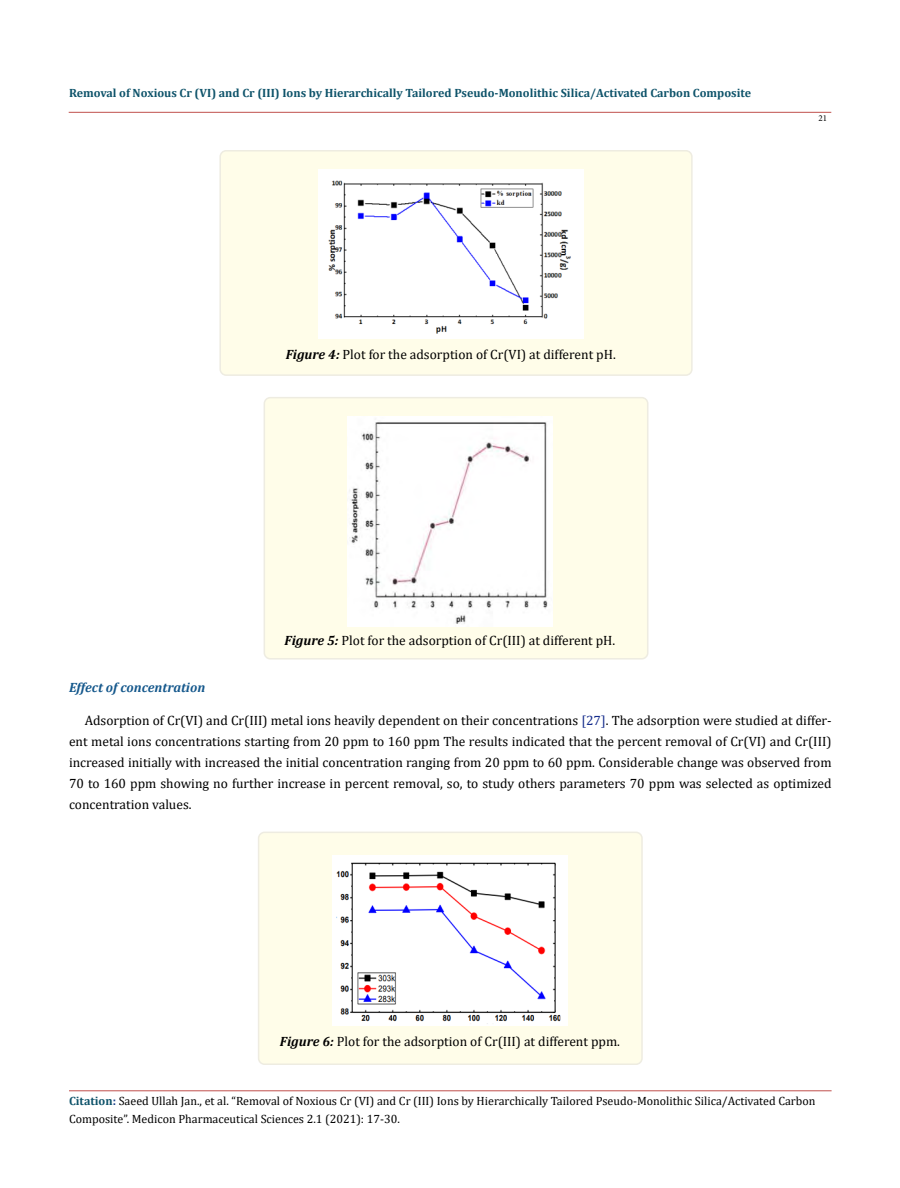
<style>
.page{position:relative;width:900px;height:1188px;background:#fff}
.page>*{position:absolute;margin:0;border:0;box-sizing:border-box;transform-origin:0 0}
.t1{font:13.5px/21px "Cambria";color:#000;text-align:justify}
.t2{font:italic 700 13.5px "Cambria";color:#15588c}
.t3{font:12px/18px "Cambria";color:#000}
.t4{font:700 12px "Cambria";color:#0e536a}
.t5{font:9px "Minion Pro";color:#000}
.s1{font-weight:700;font-style:italic}
.s2{color:#152c8c}
.s3{font-weight:700;color:#0e536a}
.s4{font-weight:700;color:#173e88}
</style>
<div class="page">
<hr style="left:69px;top:1091px;width:763px;height:1px;background:#c0504d">
<hr style="left:69px;top:112px;width:762px;height:1px;background:#c0504d">
<div style="left:220px;top:151px;width:472px;height:224px;background:#fffde9;border-radius:6px"></div>
<div style="left:219px;top:150px;width:474px;height:226px;border:2px solid #eeece1;border-radius:6px"></div>
<img style="left:318px;top:170px;width:265px;height:169px">
<div style="left:264px;top:398px;width:384px;height:261px;background:#fffde9;border-radius:6px"></div>
<div style="left:264px;top:397px;width:384px;height:263px;border:2px solid #eeece1;border-radius:6px"></div>
<img style="left:347px;top:416px;width:206px;height:210px">
<div style="left:259px;top:832px;width:383px;height:232px;background:#fffde9;border-radius:6px"></div>
<div style="left:258px;top:832px;width:385px;height:233px;border:2px solid #eeece1;border-radius:6px"></div>
<img style="left:332px;top:856px;width:236px;height:170px">
<p class="t4" style="left:69px;top:85px;width:684px">Removal of Noxious Cr (VI) and Cr (III) Ions by Hierarchically Tailored Pseudo-Monolithic Silica/Activated Carbon Composite</p>
<p class="t5" style="left:818px;top:112px;width:10px">21</p>
<p class="t1" style="left:286px;top:344px;width:332px"><span class="s1">Figure 4:</span> Plot for the adsorption of Cr(VI) at different pH.</p>
<p class="t1" style="left:285px;top:630px;width:332px"><span class="s1">Figure 5:</span> Plot for the adsorption of Cr(III) at different pH.</p>
<p class="t2" style="left:69px;top:678px;width:138px">Effect of concentration</p>
<p class="t1" style="left:69px;top:710px;width:764px;text-indent:16px">Adsorption of Cr(VI) and Cr(III) metal ions heavily dependent on their concentrations <span class="s2">[27]</span>. The adsorption were studied at differ&shy;ent metal ions concentrations starting from 20 ppm to 160 ppm The results indicated that the percent removal of Cr(VI) and Cr(III) increased initially with increased the initial concentration ranging from 20 ppm to 60 ppm. Considerable change was observed from 70 to 160 ppm showing no further increase in percent removal, so, to study others parameters 70 ppm was selected as optimized concentration values.</p>
<p class="t1" style="left:280px;top:1031px;width:342px"><span class="s1">Figure 6:</span> Plot for the adsorption of Cr(III) at different ppm.</p>
<p class="t3" style="left:69px;top:1092px;width:748px"><span class="s3">Citation</span><span class="s4">:</span> Saeed Ullah Jan., et al. “Removal of Noxious Cr (VI) and Cr (III) Ions by Hierarchically Tailored Pseudo-Monolithic Silica/Activated Carbon<br>Composite”. Medicon Pharmaceutical Sciences 2.1 (2021): 17-30.</p>
</div>
